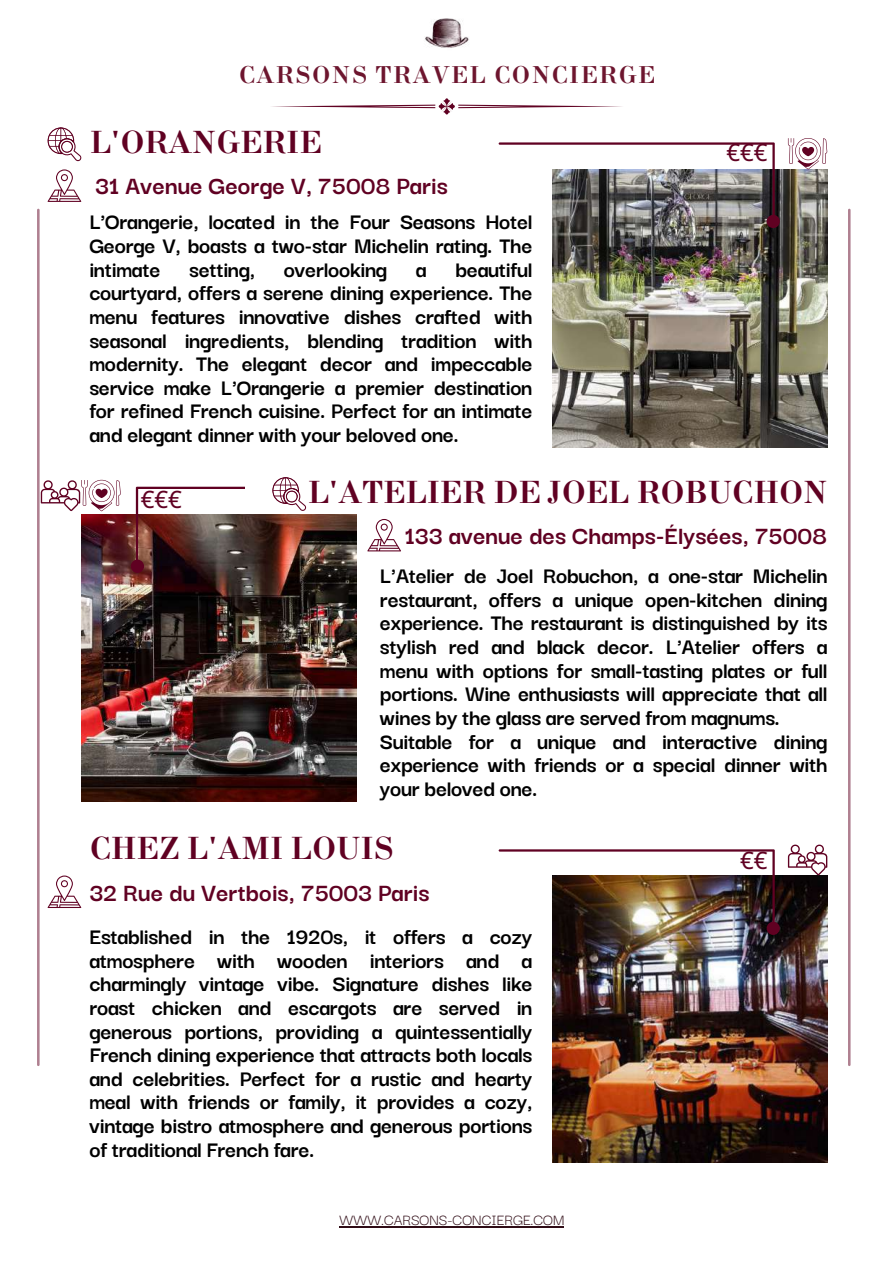
<style>
.page{position:relative;width:894px;height:1264px;background:#fff}
.page>*{position:absolute;margin:0;border:0;box-sizing:border-box;transform-origin:0 0}
.t1{font:700 31.5px "New Standard";color:#600122}
.t2{font:700 27px "Darker Grotesque";color:#600122}
.t3{font:700 24px/23.7px "Darker Grotesque";letter-spacing:-.015em;color:#000;text-align:justify}
.t4{font:700 24px "New Standard";letter-spacing:.06em;color:#6d152e}
.t5{font:24px "Noto Sans";color:#600122}
.t6{font:16.5px "Darker Grotesque";color:#300c16}
</style>
<div class="page">
<img style="left:425px;top:18px;width:44px;height:30px">
<svg style="left:272px;top:98px;width:350px;height:16px"></svg>
<hr style="left:37px;top:209px;width:2px;height:857px;background:#600122">
<hr style="left:847px;top:209px;width:3px;height:857px;background:#600122">
<svg style="left:48px;top:169px;width:33px;height:33px"></svg>
<img style="left:552px;top:169px;width:274px;height:278px">
<img style="left:552px;top:875px;width:274px;height:287px">
<svg style="left:48px;top:875px;width:33px;height:33px"></svg>
<img style="left:81px;top:515px;width:275px;height:287px">
<svg style="left:498px;top:142px;width:281px;height:86px"></svg>
<img style="left:498px;top:849px;width:281px;height:85px">
<svg style="left:48px;top:127px;width:33px;height:34px"></svg>
<img style="left:131px;top:477px;width:270px;height:96px">
<svg style="left:787px;top:844px;width:40px;height:31px"></svg>
<svg style="left:787px;top:138px;width:40px;height:31px"></svg>
<hr style="left:339px;top:1226px;width:225px;height:1px;background:#300c16">
<svg style="left:41px;top:480px;width:80px;height:31px"></svg>
<p class="t4" style="left:239px;top:60px;width:417px">CARSONS TRAVEL CONCIERGE</p>
<h1 class="t1" style="left:89px;top:122px;width:233px">L'ORANGERIE</h1>
<p class="t2" style="left:95px;top:166px;width:354px">31 Avenue George V, 75008 Paris</p>
<p class="t3" style="left:89px;top:208px;width:444px">L'Orangerie, located in the Four Seasons Hotel George V, boasts a two-star Michelin rating. The intimate setting, overlooking a beautiful courtyard, offers a serene dining experience. The menu features innovative dishes crafted with seasonal ingredients, blending tradition with modernity. The elegant decor and impeccable service make L'Orangerie a premier destination for refined French cuisine. Perfect for an intimate and elegant dinner with your beloved one.</p>
<p class="t5" style="left:726px;top:135px;width:43px">€€€</p>
<p class="t5" style="left:141px;top:482px;width:43px">€€€</p>
<h1 class="t1" style="left:307px;top:471px;width:521px">L'ATELIER DE JOEL ROBUCHON</h1>
<p class="t2" style="left:404px;top:515px;width:424px">133 avenue des Champs-Élysées, 75008</p>
<p class="t3" style="left:380px;top:562px;width:449px;text-align:left">L'Atelier de Joel Robuchon, a one-star Michelin restaurant, offers a unique open-kitchen dining experience. The restaurant is distinguished by its stylish red and black decor. L'Atelier offers a menu with options for small-tasting plates or full portions. Wine enthusiasts will appreciate that all wines by the glass are served from magnums.<br>Suitable for a unique and interactive dining experience with friends or a special dinner with your beloved one.</p>
<h1 class="t1" style="left:89px;top:828px;width:305px">CHEZ L'AMI LOUIS</h1>
<p class="t2" style="left:89px;top:872px;width:342px">32 Rue du Vertbois, 75003 Paris</p>
<p class="t3" style="left:89px;top:922px;width:444px">Established in the 1920s, it offers a cozy atmosphere with wooden interiors and a charmingly vintage vibe. Signature dishes like roast chicken and escargots are served in generous portions, providing a quintessentially French dining experience that attracts both locals and celebrities. Perfect for a rustic and hearty meal with friends or family, it provides a cozy, vintage bistro atmosphere and generous portions of traditional French fare.</p>
<p class="t6" style="left:339px;top:1207px;width:226px">WWW.CARSONS-CONCIERGE.COM</p>
<p class="t5" style="left:740px;top:843px;width:29px">€€</p>
</div>
